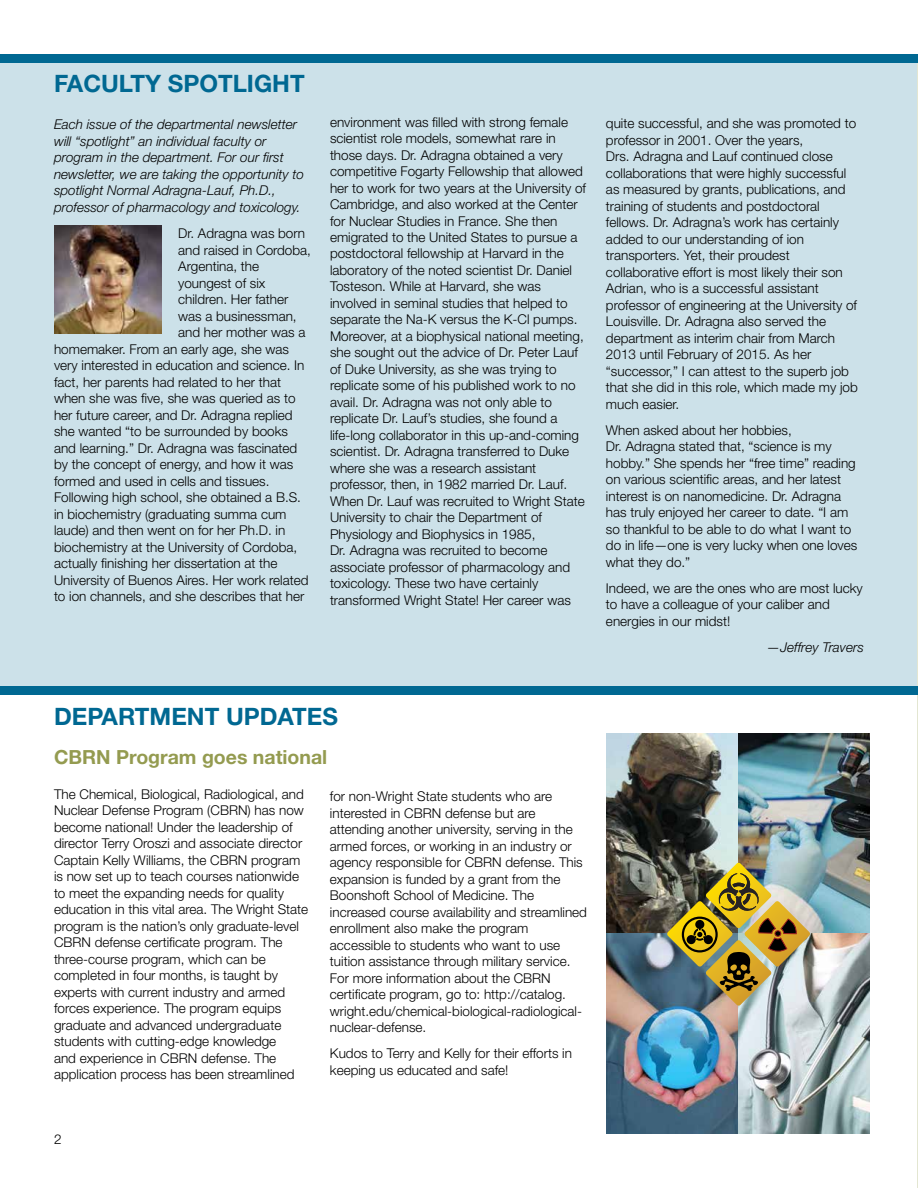
<style>
.page{position:relative;width:918px;height:1188px;background:#fff}
.page>*{position:absolute;margin:0;border:0;box-sizing:border-box;transform-origin:0 0}
.t1{font:700 24px "Helvetica Neue LT Std";color:#006892}
.t2{font:700 19.5px "Helvetica Neue LT Std";color:#949b50}
.t3{font:300 13.5px/16.5px "Helvetica Neue LT Std";color:#000}
.t4{font:italic 300 13.5px/16.5px "Helvetica Neue LT Std";color:#000}
</style>
<div class="page">
<div style="left:0;top:58px;width:918px;height:628px;background:#cce1e9"></div>
<div style="left:0;top:54px;width:918px;height:9px;background:#006892"></div>
<div style="left:0;top:686px;width:918px;height:9px;background:#006892"></div>
<img style="left:54px;top:226px;width:108px;height:108px">
<img style="left:606px;top:733px;width:263px;height:401px">
<img style="left:667px;top:863px;width:143px;height:143px">
<h1 class="t1" style="left:54px;top:68px;width:252px">FACULTY SPOTLIGHT</h1>
<p class="t4" style="left:54px;top:116px;width:252px">Each issue of the departmental newsletter will “spotlight” an individual faculty or program in the department. For our first newsletter, we are taking the opportunity to spotlight Normal Adragna-Lauf, Ph.D., professor of pharmacology and toxicology.</p>
<p class="t3" style="left:178px;top:225px;width:129px">Dr. Adragna was born</p>
<p class="t3" style="left:178px;top:241px;width:134px">and raised in Cordoba,</p>
<p class="t3" style="left:178px;top:258px;width:83px">Argentina, the</p>
<p class="t3" style="left:178px;top:274px;width:89px">youngest of six</p>
<p class="t3" style="left:178px;top:291px;width:112px">children. Her father</p>
<p class="t3" style="left:178px;top:307px;width:120px">was a businessman,</p>
<p class="t3" style="left:178px;top:324px;width:129px">and her mother was a</p>
<p class="t3" style="left:54px;top:340px;width:237px">homemaker. From an early age, she was</p>
<p class="t3" style="left:54px;top:357px;width:252px">very interested in education and science. In</p>
<p class="t3" style="left:54px;top:373px;width:229px">fact, her parents had related to her that</p>
<p class="t3" style="left:54px;top:390px;width:243px">when she was five, she was queried as to</p>
<p class="t3" style="left:54px;top:406px;width:240px">her future career, and Dr. Adragna replied</p>
<p class="t3" style="left:54px;top:423px;width:236px">she wanted “to be surrounded by books</p>
<p class="t3" style="left:54px;top:439px;width:245px">and learning.” Dr. Adragna was fascinated</p>
<p class="t3" style="left:54px;top:456px;width:241px">by the concept of energy, and how it was</p>
<p class="t3" style="left:54px;top:472px;width:217px">formed and used in cells and tissues.</p>
<p class="t3" style="left:54px;top:489px;width:249px">Following high school, she obtained a B.S.</p>
<p class="t3" style="left:54px;top:505px;width:234px">in biochemistry (graduating summa cum</p>
<p class="t3" style="left:54px;top:522px;width:233px">laude) and then went on for her Ph.D. in</p>
<p class="t3" style="left:54px;top:538px;width:245px">biochemistry at the University of Cordoba,</p>
<p class="t3" style="left:54px;top:555px;width:225px">actually finishing her dissertation at the</p>
<p class="t3" style="left:54px;top:571px;width:256px">University of Buenos Aires. Her work related</p>
<p class="t3" style="left:54px;top:588px;width:252px">to ion channels, and she describes that her</p>
<p class="t3" style="left:330px;top:113px;width:258px">environment was filled with strong female scientist role models, somewhat rare in those days. Dr. Adragna obtained a very competitive Fogarty Fellowship that allowed her to work for two years at the University of Cambridge, and also worked at the Center for Nuclear Studies in France. She then emigrated to the United States to pursue a postdoctoral fellowship at Harvard in the laboratory of the noted scientist Dr. Daniel Tosteson. While at Harvard, she was involved in seminal studies that helped to separate the Na-K versus the K-Cl pumps.<br>Moreover, at a biophysical national meeting, she sought out the advice of Dr. Peter Lauf of Duke University, as she was trying to replicate some of his published work to no avail. Dr. Adragna was not only able to replicate Dr. Lauf’s studies, she found a life-long collaborator in this up-and-coming scientist. Dr. Adragna transferred to Duke where she was a research assistant professor, then, in 1982 married Dr. Lauf.<br>When Dr. Lauf was recruited to Wright State University to chair the Department of Physiology and Biophysics in 1985,<br>Dr. Adragna was recruited to become associate professor of pharmacology and toxicology. These two have certainly transformed Wright State! Her career was</p>
<p class="t3" style="left:606px;top:115px;width:253px">quite successful, and she was promoted to professor in 2001. Over the years,<br>Drs. Adragna and Lauf continued close collaborations that were highly successful as measured by grants, publications, and training of students and postdoctoral fellows. Dr. Adragna’s work has certainly added to our understanding of ion transporters. Yet, their proudest collaborative effort is most likely their son Adrian, who is a successful assistant professor of engineering at the University of Louisville. Dr. Adragna also served the department as interim chair from March 2013 until February of 2015. As her “successor,” I can attest to the superb job that she did in this role, which made my job much easier.</p>
<p class="t3" style="left:606px;top:421px;width:253px">When asked about her hobbies,<br>Dr. Adragna stated that, “science is my hobby.” She spends her “free time” reading on various scientific areas, and her latest interest is on nanomedicine. Dr. Adragna has truly enjoyed her career to date. “I am so thankful to be able to do what I want to do in life—one is very lucky when one loves what they do.”</p>
<p class="t3" style="left:606px;top:580px;width:258px">Indeed, we are the ones who are most lucky to have a colleague of your caliber and energies in our midst!</p>
<p class="t4" style="left:767px;top:639px;width:99px">—Jeffrey Travers</p>
<h1 class="t1" style="left:54px;top:702px;width:286px">DEPARTMENT UPDATES</h1>
<h2 class="t2" style="left:54px;top:745px;width:275px">CBRN PROGRAM GOES NATIONAL</h2>
<p class="t3" style="left:54px;top:785px;width:256px">The Chemical, Biological, Radiological, and Nuclear Defense Program (CBRN) has now become national! Under the leadership of director Terry Oroszi and associate director Captain Kelly Williams, the CBRN program is now set up to teach courses nationwide to meet the expanding needs for quality education in this vital area. The Wright State program is the nation’s only graduate-level CBRN defense certificate program. The three-course program, which can be completed in four months, is taught by experts with current industry and armed forces experience. The program equips graduate and advanced undergraduate students with cutting-edge knowledge<br>and experience in CBRN defense. The application process has been streamlined</p>
<p class="t3" style="left:54px;top:1130px;width:9px">2</p>
<p class="t3" style="left:330px;top:788px;width:259px">for non-Wright State students who are interested in CBRN defense but are attending another university, serving in the armed forces, or working in an industry or agency responsible for CBRN defense. This expansion is funded by a grant from the Boonshoft School of Medicine. The increased course availability and streamlined enrollment also make the program accessible to students who want to use tuition assistance through military service.<br>For more information about the CBRN certificate program, go to: http://catalog. wright.edu/chemical-biological-radiological&shy;nuclear-defense.</p>
<p class="t3" style="left:330px;top:1045px;width:244px">Kudos to Terry and Kelly for their efforts in keeping us educated and safe!</p>
</div>
